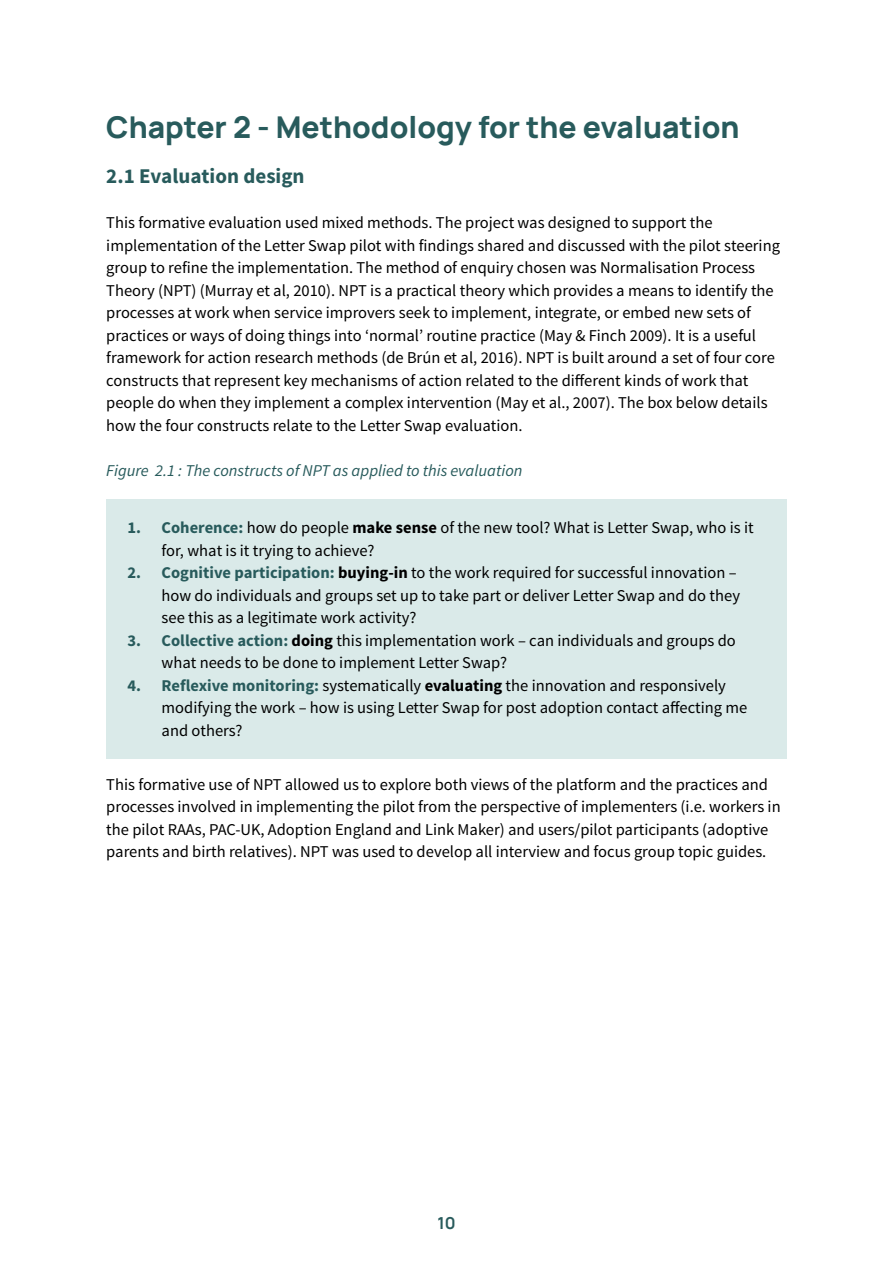
<style>
.page{position:relative;width:893px;height:1263px;background:#fff}
.page>*{position:absolute;margin:0;border:0;box-sizing:border-box;transform-origin:0 0}
.t1{font:200 30px "Manrope";color:#285b5c}
.t2{font:700 21px "Source Sans Pro";color:#285b5c}
.t3{font:16.5px/22.5px "Source Sans Pro";color:#000}
.t4{font:italic 16.5px "Source Sans Pro";color:#285b5c}
.t5{font:200 16.5px "Manrope";color:#285b5c}
.s1{font-weight:700;color:#285b5c}
.s2{font-weight:700}
</style>
<div class="page">
<div style="left:106px;top:500px;width:681px;height:259px;background:#daeae9"></div>
<h1 class="t1" style="left:106px;top:106px;width:635px">Chapter 2 - Methodology for the evaluation</h1>
<p class="t2" style="left:106px;top:163px;width:200px">2.1 Evaluation design</p>
<p class="t3" style="left:106px;top:212px;width:675px">This formative evaluation used mixed methods. The project was designed to support the implementation of the Letter Swap pilot with findings shared and discussed with the pilot steering group to refine the implementation. The method of enquiry chosen was Normalisation Process Theory (NPT) (Murray et al, 2010). NPT is a practical theory which provides a means to identify the processes at work when service improvers seek to implement, integrate, or embed new sets of practices or ways of doing things into ‘normal’ routine practice (May &amp; Finch 2009). It is a useful framework for action research methods (de Brún et al, 2016). NPT is built around a set of four core constructs that represent key mechanisms of action related to the different kinds of work that people do when they implement a complex intervention (May et al., 2007). The box below details how the four constructs relate to the Letter Swap evaluation.</p>
<p class="t4" style="left:106px;top:460px;width:418px">Figure 2.1 : The constructs of NPT as applied to this evaluation</p>
<p class="t3" style="left:162px;top:517px;width:594px;text-indent:-34px"><span class="s1">1. Coherence:</span> how do people <span class="s2">make sense</span> of the new tool? What is Letter Swap, who is it for, what is it trying to achieve?</p>
<p class="t3" style="left:162px;top:562px;width:580px;text-indent:-34px"><span class="s1">2. Cognitive participation:</span> <span class="s2">buying-in</span> to the work required for successful innovation – how do individuals and groups set up to take part or deliver Letter Swap and do they see this as a legitimate work activity?</p>
<p class="t3" style="left:162px;top:629px;width:576px;text-indent:-34px"><span class="s1">3. Collective action:</span> <span class="s2">doing</span> this implementation work – can individuals and groups do what needs to be done to implement Letter Swap?</p>
<p class="t3" style="left:162px;top:674px;width:587px;text-indent:-34px"><span class="s1">4. Reflexive monitoring:</span> systematically <span class="s2">evaluating</span> the innovation and responsively modifying the work – how is using Letter Swap for post adoption contact affecting me and others?</p>
<p class="t3" style="left:106px;top:773px;width:676px">This formative use of NPT allowed us to explore both views of the platform and the practices and processes involved in implementing the pilot from the perspective of implementers (i.e. workers in the pilot RAAs, PAC-UK, Adoption England and Link Maker) and users/pilot participants (adoptive parents and birth relatives). NPT was used to develop all interview and focus group topic guides.</p>
<p class="t5" style="left:437px;top:1211px;width:20px">10</p>
</div>
